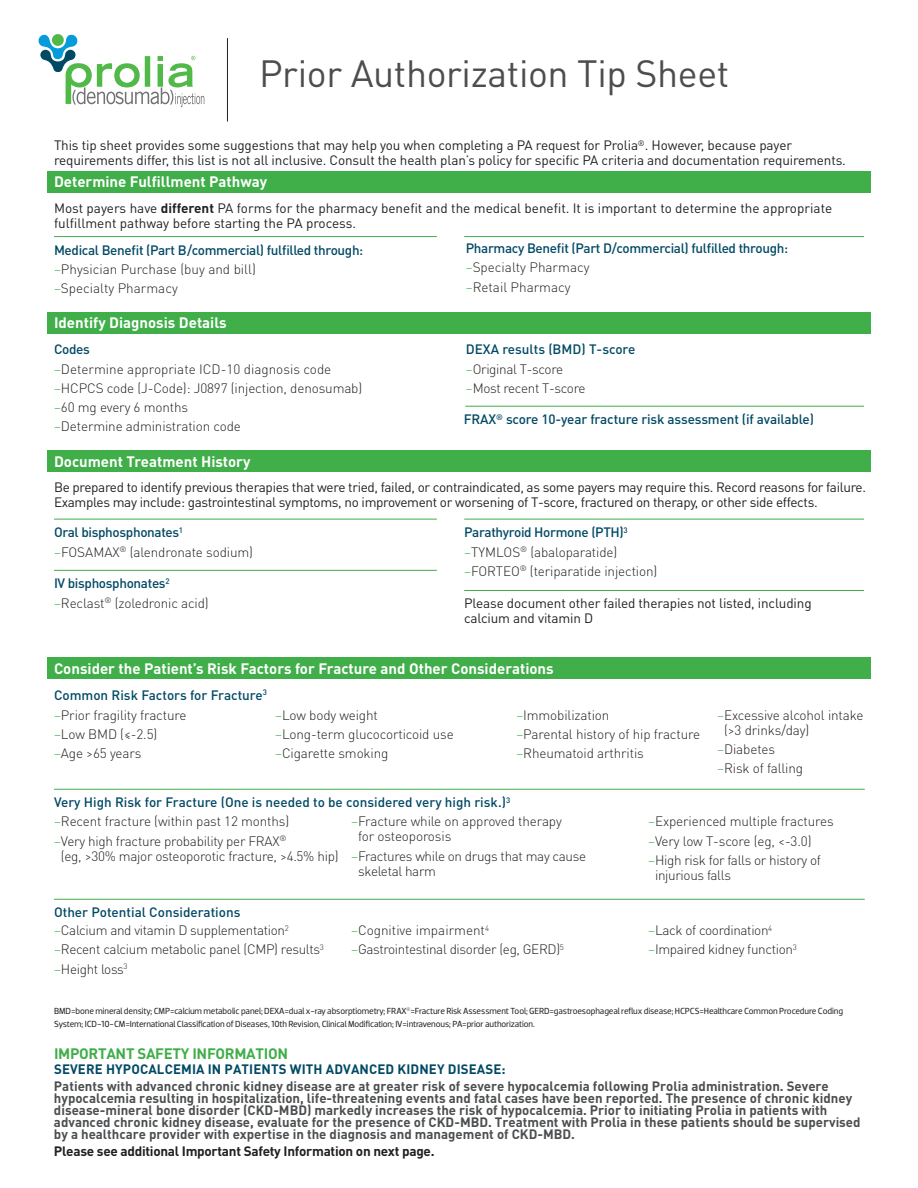
<style>
.page{position:relative;width:918px;height:1188px;background:#fff}
.page>*{position:absolute;margin:0;border:0;box-sizing:border-box;transform-origin:0 0}
.t1{font:37.5px "DINOT";letter-spacing:-.01em;color:#4c4d4f}
.t2{font:700 15px "DINOT";color:#fff}
.t3{font:700 15px "DINOT";letter-spacing:-.02em;color:#40ae49}
.t4{font:300 13.5px/15px "DINOT";letter-spacing:-.01em;color:#231f20}
.t5{font:13.5px/15px "DINOT";letter-spacing:-.01em;color:#231f20}
.t6{font:700 13.5px/12px "DINOT";color:#4c4e50}
.t7{font:500 13.5px "DINOT";letter-spacing:-.025em;color:#004964}
.t8{font:500 13.5px "DINOT";color:#004964}
.t9{font:700 13.5px "DINOT";letter-spacing:-.02em;color:#231f20}
.t10{font:9px/12.8px "Dobra";letter-spacing:-.01em;color:#231f20}
.s1{font-weight:700}
.s2{color:#40ae49}
.s3{color:#004964}
</style>
<div class="page">
<div style="left:47px;top:171px;width:824px;height:22px;background:#40ae49"></div>
<div style="left:47px;top:450px;width:824px;height:22px;background:#40ae49"></div>
<div style="left:47px;top:658px;width:824px;height:21px;background:#40ae49"></div>
<div style="left:47px;top:312px;width:824px;height:22px;background:#40ae49"></div>
<svg style="left:38px;top:34px;width:166px;height:73px"></svg>
<hr style="left:227px;top:38px;width:1px;height:83px;background:#231f20">
<hr style="left:54px;top:519px;width:383px;height:1px;background:#40ae49">
<hr style="left:54px;top:236px;width:383px;height:1px;background:#40ae49">
<hr style="left:464px;top:590px;width:400px;height:1px;background:#40ae49">
<hr style="left:54px;top:789px;width:811px;height:1px;background:#40ae49">
<hr style="left:54px;top:899px;width:811px;height:1px;background:#40ae49">
<hr style="left:54px;top:570px;width:383px;height:1px;background:#40ae49">
<hr style="left:464px;top:519px;width:400px;height:1px;background:#40ae49">
<hr style="left:464px;top:236px;width:400px;height:1px;background:#40ae49">
<hr style="left:465px;top:406px;width:399px;height:1px;background:#40ae49">
<p class="t1" style="left:259px;top:48px;width:472px">Prior Authorization Tip Sheet</p>
<p class="t5" style="left:54px;top:138px;width:793px">This tip sheet provides some suggestions that may help you when completing a PA request for Prolia<sup>®</sup>. However, because payer requirements differ, this list is not all inclusive. Consult the health plan’s policy for specific PA criteria and documentation requirements.</p>
<p class="t2" style="left:54px;top:171px;width:215px">Determine Fulfillment Pathway</p>
<p class="t5" style="left:54px;top:200px;width:780px">Most payers have <span class="s1">different</span> PA forms for the pharmacy benefit and the medical benefit. It is important to determine the appropriate fulfillment pathway before starting the PA process.</p>
<p class="t7" style="left:54px;top:241px;width:311px">Medical Benefit (Part B/commercial) fulfilled through:</p>
<p class="t4" style="left:54px;top:261px;width:203px"><span class="s2">–</span>Physician Purchase (buy and bill)</p>
<p class="t4" style="left:54px;top:281px;width:125px"><span class="s2">–</span>Specialty Pharmacy</p>
<p class="t2" style="left:54px;top:312px;width:174px">Identify Diagnosis Details</p>
<p class="t7" style="left:54px;top:340px;width:37px">Codes</p>
<p class="t4" style="left:54px;top:361px;width:279px"><span class="s2">–</span>Determine appropriate ICD-10 diagnosis code</p>
<p class="t4" style="left:54px;top:380px;width:310px"><span class="s2">–</span>HCPCS code (J-Code): J0897 (injection, denosumab)</p>
<p class="t4" style="left:54px;top:399px;width:136px"><span class="s2">–</span>60 mg every 6 months</p>
<p class="t4" style="left:54px;top:419px;width:188px"><span class="s2">–</span>Determine administration code</p>
<p class="t2" style="left:54px;top:451px;width:198px">Document Treatment History</p>
<p class="t7" style="left:466px;top:239px;width:324px">Pharmacy Benefit (Part D/commercial) fulfilled through:</p>
<p class="t4" style="left:466px;top:259px;width:125px"><span class="s2">–</span>Specialty Pharmacy</p>
<p class="t4" style="left:466px;top:279px;width:106px"><span class="s2">–</span>Retail Pharmacy</p>
<p class="t8" style="left:466px;top:340px;width:171px">DEXA results (BMD) T-score</p>
<p class="t4" style="left:466px;top:361px;width:99px"><span class="s2">–</span>Original T-score</p>
<p class="t4" style="left:466px;top:380px;width:121px"><span class="s2">–</span>Most recent T-score</p>
<p class="t7" style="left:464px;top:410px;width:352px">FRAX<sup>®</sup> score 10-year fracture risk assessment (if available)</p>
<p class="t5" style="left:54px;top:480px;width:814px">Be prepared to identify previous therapies that were tried, failed, or contraindicated, as some payers may require this. Record reasons for failure.<br>Examples may include: gastrointestinal symptoms, no improvement or worsening of T-score, fractured on therapy, or other side effects.</p>
<p class="t7" style="left:54px;top:523px;width:131px">Oral bisphosphonates<sup>1</sup></p>
<p class="t4" style="left:54px;top:544px;width:200px"><span class="s2">–</span>FOSAMAX<sup>®</sup> (alendronate sodium)</p>
<p class="t7" style="left:54px;top:574px;width:117px">IV bisphosphonates<sup>2</sup></p>
<p class="t4" style="left:54px;top:595px;width:156px"><span class="s2">–</span>Reclast<sup>®</sup> (zoledronic acid)</p>
<p class="t7" style="left:464px;top:523px;width:165px">Parathyroid Hormone (PTH)<sup>3</sup></p>
<p class="t4" style="left:464px;top:544px;width:155px"><span class="s2">–</span>TYMLOS<sup>®</sup> (abaloparatide)</p>
<p class="t4" style="left:464px;top:563px;width:195px"><span class="s2">–</span>FORTEO<sup>®</sup> (teriparatide injection)</p>
<p class="t5" style="left:464px;top:595px;width:349px">Please document other failed therapies not listed, including calcium and vitamin D</p>
<p class="t2" style="left:54px;top:658px;width:501px">Consider the Patient’s Risk Factors for Fracture and Other Considerations</p>
<p class="t8" style="left:54px;top:686px;width:214px">Common Risk Factors for Fracture<sup>3</sup></p>
<p class="t4" style="left:54px;top:707px;width:134px"><span class="s2">–</span>Prior fragility fracture</p>
<p class="t4" style="left:54px;top:726px;width:105px"><span class="s2">–</span>Low BMD (≤-2.5)</p>
<p class="t4" style="left:54px;top:746px;width:89px"><span class="s2">–</span>Age &gt;65 years</p>
<p class="t4" style="left:275px;top:707px;width:104px"><span class="s2">–</span>Low body weight</p>
<p class="t4" style="left:275px;top:726px;width:180px"><span class="s2">–</span>Long-term glucocorticoid use</p>
<p class="t4" style="left:275px;top:746px;width:115px"><span class="s2">–</span>Cigarette smoking</p>
<p class="t4" style="left:516px;top:707px;width:94px"><span class="s2">–</span>Immobilization</p>
<p class="t4" style="left:516px;top:726px;width:185px"><span class="s2">–</span>Parental history of hip fracture</p>
<p class="t4" style="left:516px;top:746px;width:129px"><span class="s2">–</span>Rheumatoid arthritis</p>
<p class="t8" style="left:54px;top:793px;width:458px">Very High Risk for Fracture (One is needed to be considered very high risk.)<sup>3</sup></p>
<p class="t4" style="left:724px;top:707px;width:141px;text-indent:-7px"><span class="s2">–</span>Excessive alcohol intake (&gt;3 drinks/day)</p>
<p class="t4" style="left:717px;top:741px;width:59px"><span class="s2">–</span>Diabetes</p>
<p class="t4" style="left:717px;top:761px;width:87px"><span class="s2">–</span>Risk of falling</p>
<p class="t4" style="left:54px;top:813px;width:237px"><span class="s2">–</span>Recent fracture (within past 12 months)</p>
<p class="t4" style="left:61px;top:833px;width:279px;text-indent:-7px"><span class="s2">–</span>Very high fracture probability per FRAX<sup>®<br></sup>(eg, &gt;30% major osteoporotic fracture, &gt;4.5% hip)</p>
<p class="t8" style="left:54px;top:903px;width:188px">Other Potential Considerations</p>
<p class="t4" style="left:54px;top:922px;width:236px"><span class="s2">–</span>Calcium and vitamin D supplementation<sup>2</sup></p>
<p class="t4" style="left:54px;top:942px;width:271px"><span class="s2">–</span>Recent calcium metabolic panel (CMP) results<sup>3</sup></p>
<p class="t4" style="left:54px;top:961px;width:75px"><span class="s2">–</span>Height loss<sup>3</sup></p>
<p class="t4" style="left:358px;top:813px;width:205px;text-indent:-7px"><span class="s2">–</span>Fracture while on approved therapy for osteoporosis</p>
<p class="t4" style="left:358px;top:848px;width:230px;text-indent:-7px"><span class="s2">–</span>Fractures while on drugs that may cause skeletal harm</p>
<p class="t4" style="left:351px;top:922px;width:139px"><span class="s2">–</span>Cognitive impairment<sup>4</sup></p>
<p class="t4" style="left:351px;top:942px;width:214px"><span class="s2">–</span>Gastrointestinal disorder (eg, GERD)<sup>5</sup></p>
<p class="t4" style="left:648px;top:813px;width:187px"><span class="s2">–</span>Experienced multiple fractures</p>
<p class="t4" style="left:648px;top:833px;width:165px"><span class="s2">–</span>Very low T-score (eg, &lt;-3.0)</p>
<p class="t4" style="left:655px;top:852px;width:167px;text-indent:-7px"><span class="s2">–</span>High risk for falls or history of injurious falls</p>
<p class="t4" style="left:648px;top:922px;width:126px"><span class="s2">–</span>Lack of coordination<sup>4</sup></p>
<p class="t4" style="left:648px;top:942px;width:150px"><span class="s2">–</span>Impaired kidney function<sup>3</sup></p>
<p class="t10" style="left:54px;top:1005px;width:791px">BMD=bone mineral density; CMP=calcium metabolic panel; DEXA=dual x-ray absorptiometry; FRAX<sup>®</sup>=Fracture Risk Assessment Tool; GERD=gastroesophageal reflux disease; HCPCS=Healthcare Common Procedure Coding<br>System; ICD-10-CM=International Classification of Diseases, 10th Revision, Clinical Modification; IV=intravenous; PA=prior authorization.</p>
<p class="t3" style="left:54px;top:1043px;width:236px">IMPORTANT SAFETY INFORMATION</p>
<p class="t6" style="left:54px;top:1060px;width:776px;line-height:16.8px"><span class="s3">SEVERE HYPOCALCEMIA IN PATIENTS WITH ADVANCED KIDNEY DISEASE:<br></span>Patients with advanced chronic kidney disease are at greater risk of severe hypocalcemia following Prolia administration. Severe</p>
<p class="t6" style="left:54px;top:1091px;width:808px">hypocalcemia resulting in hospitalization, life-threatening events and fatal cases have been reported. The presence of chronic kidney disease-mineral bone disorder (CKD-MBD) markedly increases the risk of hypocalcemia. Prior to initiating Prolia in patients with advanced chronic kidney disease, evaluate for the presence of CKD-MBD. Treatment with Prolia in these patients should be supervised by a healthcare provider with expertise in the diagnosis and management of CKD-MBD.</p>
<p class="t9" style="left:54px;top:1141px;width:382px">Please see additional Important Safety Information on next page.</p>
</div>
